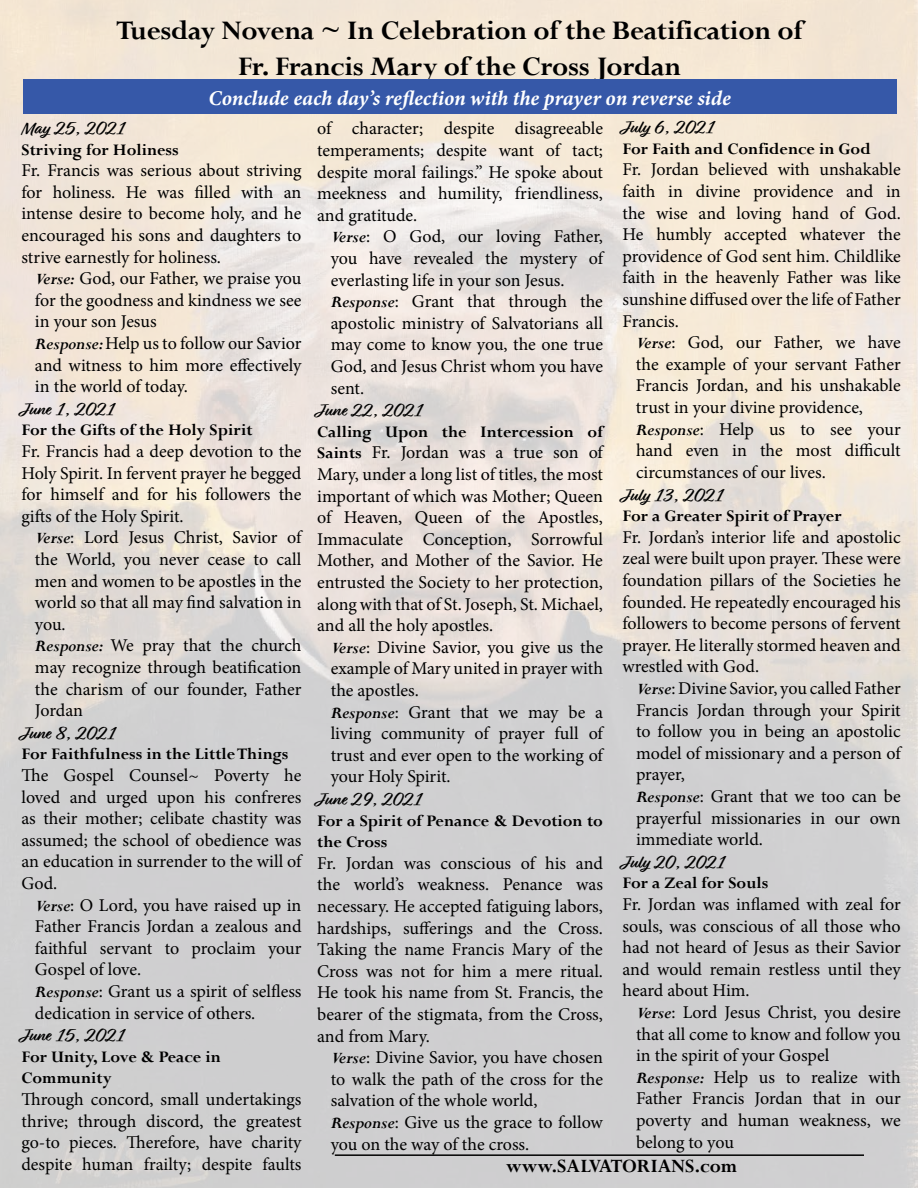
<style>
.page{position:relative;width:918px;height:1188px;background:#fff}
.page>*{position:absolute;margin:0;border:0;box-sizing:border-box;transform-origin:0 0}
.t1{font:700 30px/36px "Perpetua";letter-spacing:-.01em;color:#000;text-align:center}
.t2{font:italic 21px "Minion Variable Concept";letter-spacing:.025em;color:#fff}
.t3{font:700 21px "Perpetua";color:#000}
.t4{font:18px/21.6px "Minion Pro";letter-spacing:-.005em;color:#000;text-align:justify}
.t5{font:700 18px/21.6px "Perpetua";color:#000}
.t6{font:700 18px "Relation";color:#000}
.s1{font-family:"Perpetua";font-weight:700;font-style:italic}
.s2{font-family:"Perpetua";font-weight:700}
</style>
<div class="page">
<img style="left:0;top:0;width:918px;height:1188px">
<div style="left:23px;top:80px;width:873px;height:34px;background:#3658a8"></div>
<hr style="left:335px;top:1154px;width:529px;height:2px;background:#000">
<h1 class="t1" style="left:116px;top:11px;width:688px">Tuesday Novena ~ In Celebration of the Beatification of<br>Fr. Francis Mary of the Cross Jordan</h1>
<p class="t6" style="left:21px;top:118px;width:105px">May 25, 2021</p>
<p class="t5" style="left:21px;top:138px;width:159px">Striving for Holiness</p>
<p class="t4" style="left:21px;top:160px;width:282px">Fr. Francis was serious about striving for holiness. He was filled with an intense desire to become holy, and he encouraged his sons and daughters to strive earnestly for holiness.</p>
<p class="t4" style="left:35px;top:268px;width:268px;text-align:left"><span class="s1">Verse:</span> God, our Father, we praise you for the goodness and kindness we see in your son Jesus<br><span class="s1">Response:</span> Help us to follow our Savior and witness to him more effectively in the world of today.</p>
<p class="t6" style="left:21px;top:399px;width:95px">June 1, 2021</p>
<p class="t5" style="left:21px;top:419px;width:233px">For the Gifts of the Holy Spirit</p>
<p class="t4" style="left:21px;top:441px;width:282px">Fr. Francis had a deep devotion to the Holy Spirit. In fervent prayer he begged for himself and for his followers the gifts of the Holy Spirit.</p>
<p class="t4" style="left:35px;top:527px;width:268px;text-align:left"><span class="s1">Verse</span>: Lord Jesus Christ, Savior of the World, you never cease to call men and women to be apostles in the world so that all may find salvation in you.<br><span class="s1">Response:</span> We pray that the church may recognize through beatification the charism of our founder, Father<br>Jordan</p>
<p class="t6" style="left:21px;top:723px;width:96px">June 8, 2021</p>
<p class="t5" style="left:21px;top:743px;width:269px">For Faithfulness in the Little Things</p>
<p class="t4" style="left:21px;top:765px;width:282px">The Gospel Counsel~ Poverty he loved and urged upon his confreres as their mother; celibate chastity was assumed; the school of obedience was an education in surrender to the will of God.</p>
<p class="t4" style="left:35px;top:894px;width:268px;text-align:left"><span class="s1">Verse</span>: O Lord, you have raised up in<br>Father Francis Jordan a zealous and faithful servant to proclaim your<br>Gospel of love.<br><span class="s1">Response</span>: Grant us a spirit of selfless dedication in service of others.</p>
<p class="t6" style="left:21px;top:1025px;width:105px">June 15, 2021</p>
<p class="t5" style="left:21px;top:1046px;width:201px">For Unity, Love &amp; Peace in<br>Community</p>
<p class="t4" style="left:21px;top:1089px;width:282px">Through concord, small undertakings thrive; through discord, the greatest go-to pieces. Therefore, have charity despite human frailty; despite faults</p>
<p class="t2" style="left:209px;top:84px;width:523px">Conclude each day’s reflection with the prayer on reverse side</p>
<p class="t6" style="left:622px;top:117px;width:94px">July 6, 2021</p>
<p class="t5" style="left:622px;top:138px;width:250px">For Faith and Confidence in God</p>
<p class="t4" style="left:622px;top:159px;width:280px">Fr. Jordan believed with unshakable faith in divine providence and in the wise and loving hand of God.<br>He humbly accepted whatever the providence of God sent him. Childlike faith in the heavenly Father was like sunshine diffused over the life of Father Francis.</p>
<p class="t4" style="left:636px;top:332px;width:266px;text-align:left"><span class="s1">Verse</span>: God, our Father, we have the example of your servant Father<br>Francis Jordan, and his unshakable trust in your divine providence,<br><span class="s1">Response</span>: Help us to see your hand even in the most difficult circumstances of our lives.</p>
<p class="t6" style="left:622px;top:484px;width:102px">July 13, 2021</p>
<p class="t5" style="left:622px;top:505px;width:221px">For a Greater Spirit of Prayer</p>
<p class="t4" style="left:622px;top:526px;width:280px">Fr. Jordan’s interior life and apostolic zeal were built upon prayer. These were foundation pillars of the Societies he founded. He repeatedly encouraged his followers to become persons of fervent prayer. He literally stormed heaven and wrestled with God.</p>
<p class="t4" style="left:636px;top:677px;width:266px;text-align:left"><span class="s1">Verse</span>: Divine Savior, you called Father<br>Francis Jordan through your Spirit to follow you in being an apostolic model of missionary and a person of prayer,<br><span class="s1">Response</span>: Grant that we too can be prayerful missionaries in our own immediate world.</p>
<p class="t6" style="left:622px;top:851px;width:104px">July 20, 2021</p>
<p class="t5" style="left:622px;top:872px;width:147px">For a Zeal for Souls</p>
<p class="t4" style="left:622px;top:893px;width:280px">Fr. Jordan was inflamed with zeal for souls, was conscious of all those who had not heard of Jesus as their Savior and would remain restless until they heard about Him.</p>
<p class="t4" style="left:636px;top:1001px;width:266px;text-align:left"><span class="s1">Verse</span>: Lord Jesus Christ, you desire that all come to know and follow you in the spirit of your Gospel<br><span class="s1">Response:</span> Help us to realize with<br>Father Francis Jordan that in our poverty and human weakness, we belong to you</p>
<p class="t4" style="left:317px;top:118px;width:287px">of character; despite disagreeable temperaments; despite want of tact; despite moral failings.” He spoke about meekness and humility, friendliness, and gratitude.</p>
<p class="t4" style="left:331px;top:226px;width:274px;text-align:left"><span class="s1">Verse</span>: O God, our loving Father, you have revealed the mystery of everlasting life in your son Jesus.<br><span class="s1">Response</span>: Grant that through the apostolic ministry of Salvatorians all may come to know you, the one true<br>God, and Jesus Christ whom you have sent.</p>
<p class="t6" style="left:317px;top:400px;width:107px">June 22, 2021</p>
<p class="t5" style="left:317px;top:420px;width:287px">Calling Upon the Intercession of</p>
<p class="t4" style="left:317px;top:442px;width:287px"><span class="s2">Saints</span> Fr. Jordan was a true son of Mary, under a long list of titles, the most important of which was Mother; Queen of Heaven, Queen of the Apostles, Immaculate Conception, Sorrowful Mother, and Mother of the Savior. He entrusted the Society to her protection, along with that of St. Joseph, St. Michael, and all the holy apostles.</p>
<p class="t4" style="left:331px;top:636px;width:274px;text-align:left"><span class="s1">Verse</span>: Divine Savior, you give us the example of Mary united in prayer with the apostles.<br><span class="s1">Response</span>: Grant that we may be a living community of prayer full of trust and ever open to the working of your Holy Spirit.</p>
<p class="t6" style="left:317px;top:789px;width:106px">June 29, 2021</p>
<p class="t5" style="left:317px;top:809px;width:287px">For a Spirit of Penance &amp; Devotion to the Cross</p>
<p class="t4" style="left:317px;top:852px;width:287px">Fr. Jordan was conscious of his and the world’s weakness. Penance was necessary. He accepted fatiguing labors, hardships, sufferings and the Cross.<br>Taking the name Francis Mary of the Cross was not for him a mere ritual.<br>He took his name from St. Francis, the bearer of the stigmata, from the Cross, and from Mary.</p>
<p class="t4" style="left:331px;top:1047px;width:274px;text-align:left"><span class="s1">Verse</span>: Divine Savior, you have chosen to walk the path of the cross for the salvation of the whole world,<br><span class="s1">Response</span>: Give us the grace to follow you on the way of the cross.</p>
<p class="t3" style="left:506px;top:1153px;width:233px">www.SALVATORIANS.com</p>
</div>
